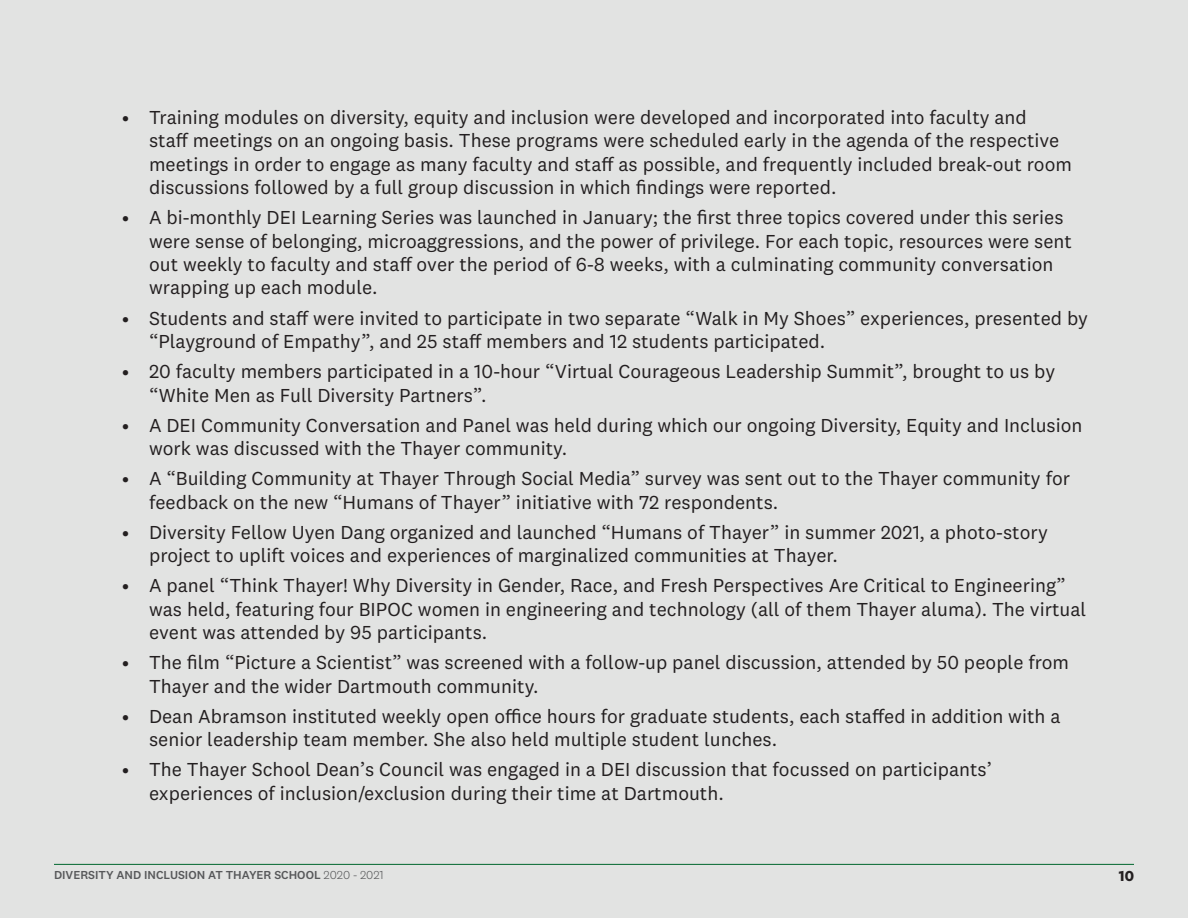
<style>
.page{position:relative;width:1188px;height:918px;background:#e2e3e2}
.page>*{position:absolute;margin:0;border:0;box-sizing:border-box;transform-origin:0 0}
.t1{font:19.5px/23.4px "National 2";color:#231f20}
.t2{font:700 15px "National 2";color:#231f20}
.t3{font:500 12px "National 2";color:#57585a}
.s1{font-weight:300}
</style>
<div class="page">
<hr style="left:54px;top:864px;width:1080px;height:1px;background:#00662d">
<p class="t1" style="left:149px;top:105px;width:924px;text-indent:-27px">• Training modules on diversity, equity and inclusion were developed and incorporated into faculty and<br>staff meetings on an ongoing basis. These programs were scheduled early in the agenda of the respective meetings in order to engage as many faculty and staff as possible, and frequently included break-out room discussions followed by a full group discussion in which findings were reported.</p>
<p class="t1" style="left:149px;top:206px;width:924px;text-indent:-27px">• A bi-monthly DEI Learning Series was launched in January; the first three topics covered under this series were sense of belonging, microaggressions, and the power of privilege. For each topic, resources were sent out weekly to faculty and staff over the period of 6-8 weeks, with a culminating community conversation wrapping up each module.</p>
<p class="t1" style="left:149px;top:306px;width:941px;text-indent:-27px">• Students and staff were invited to participate in two separate “Walk in My Shoes” experiences, presented by “Playground of Empathy”, and 25 staff members and 12 students participated.</p>
<p class="t1" style="left:149px;top:360px;width:908px;text-indent:-27px">• 20 faculty members participated in a 10-hour “Virtual Courageous Leadership Summit”, brought to us by “White Men as Full Diversity Partners”.</p>
<p class="t1" style="left:149px;top:413px;width:935px;text-indent:-27px">• A DEI Community Conversation and Panel was held during which our ongoing Diversity, Equity and Inclusion work was discussed with the Thayer community.</p>
<p class="t1" style="left:149px;top:467px;width:923px;text-indent:-27px">• A “Building Community at Thayer Through Social Media” survey was sent out to the Thayer community for feedback on the new “Humans of Thayer” initiative with 72 respondents.</p>
<p class="t1" style="left:149px;top:520px;width:900px;text-indent:-27px">• Diversity Fellow Uyen Dang organized and launched “Humans of Thayer” in summer 2021, a photo-story project to uplift voices and experiences of marginalized communities at Thayer.</p>
<p class="t1" style="left:149px;top:574px;width:939px;text-indent:-27px">• A panel “Think Thayer! Why Diversity in Gender, Race, and Fresh Perspectives Are Critical to Engineering” was held, featuring four BIPOC women in engineering and technology (all of them Thayer aluma). The virtual event was attended by 95 participants.</p>
<p class="t1" style="left:149px;top:651px;width:922px;text-indent:-27px">• The film “Picture a Scientist” was screened with a follow-up panel discussion, attended by 50 people from<br>Thayer and the wider Dartmouth community.</p>
<p class="t1" style="left:149px;top:704px;width:913px;text-indent:-27px">• Dean Abramson instituted weekly open office hours for graduate students, each staffed in addition with a senior leadership team member. She also held multiple student lunches.</p>
<p class="t1" style="left:149px;top:758px;width:845px;text-indent:-27px">• The Thayer School Dean’s Council was engaged in a DEI discussion that focussed on participants’ experiences of inclusion/exclusion during their time at Dartmouth.</p>
<p class="t3" style="left:54px;top:867px;width:331px">DIVERSITY AND INCLUSION AT THAYER SCHOOL <span class="s1">2020 - 2021</span></p>
<p class="t2" style="left:1119px;top:866px;width:17px">10</p>
</div>
